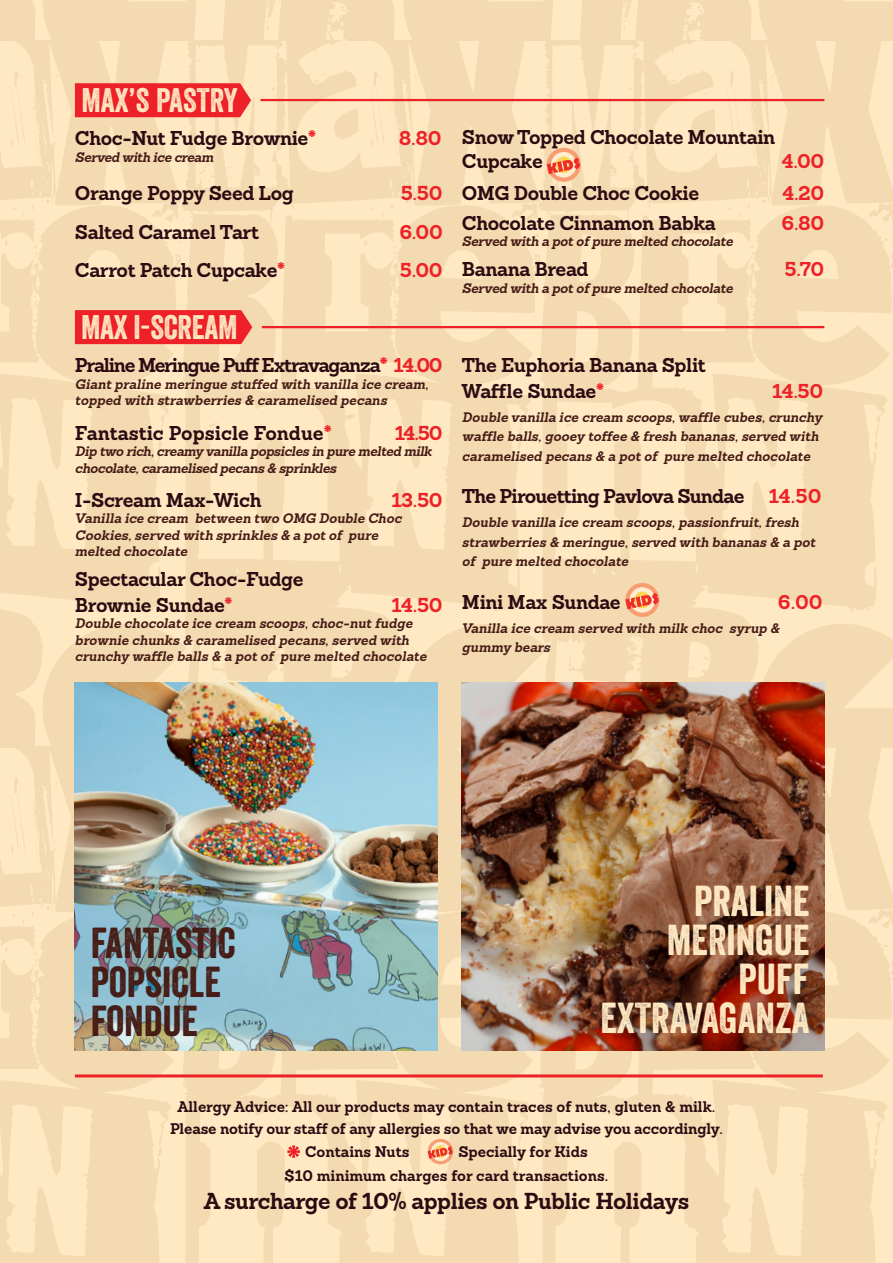
<style>
.page{position:relative;width:893px;height:1263px;background:#fff}
.page>*{position:absolute;margin:0;border:0;box-sizing:border-box;transform-origin:0 0}
.t1{font:42px/39px "Veneer";color:#ffe9c3;text-align:right}
.t2{font:42px "Veneer";color:#461c16}
.t3{font:33px "Veneer";letter-spacing:-.005em;color:#ffe9c3}
.t4{font:700 22.5px "Sanchez";letter-spacing:-.02em;color:#2b0b11}
.t5{font:700 19.5px/25.5px "Sanchez";letter-spacing:-.02em;color:#2b0b11}
.t6{font:700 19.5px "Sanchez";letter-spacing:-.02em;color:#ed2127}
.t7{font:700 19.5px "Sanchez";letter-spacing:-.06em;color:#2b0b11}
.t8{font:700 19.5px "Sanchez";letter-spacing:-.04em;color:#2b0b11}
.t9{font:700 19.5px "Sanchez";color:#2b0b11}
.t10{font:700 15px "Sanchez";color:#2b0b11}
.t11{font:italic 700 13.5px/16.5px "Sanchez";color:#461c16}
.s1{color:#ed2127}
</style>
<div class="page">
<img style="left:0;top:0;width:893px;height:1263px">
<hr style="left:75px;top:1074px;width:748px;height:3px;background:#ed2127">
<p class="t3" style="left:82px;top:80px;width:158px">MAX’S PASTRY</p>
<p class="t5" style="left:75px;top:126px;width:243px">Choc-Nut Fudge Brownie<span class="s1">*</span></p>
<p class="t6" style="left:399px;top:125px;width:44px">8.80</p>
<p class="t11" style="left:75px;top:149px;width:143px">Served with ice cream</p>
<p class="t5" style="left:75px;top:181px;width:220px">Orange Poppy Seed Log</p>
<p class="t6" style="left:401px;top:180px;width:43px">5.50</p>
<p class="t5" style="left:75px;top:219px;width:186px">Salted Caramel Tart</p>
<p class="t6" style="left:399px;top:218px;width:45px">6.00</p>
<p class="t5" style="left:75px;top:258px;width:212px">Carrot Patch Cupcake<span class="s1">*</span></p>
<p class="t6" style="left:400px;top:257px;width:44px">5.00</p>
<p class="t3" style="left:81px;top:307px;width:158px">MAX I-SCREAM</p>
<p class="t7" style="left:75px;top:352px;width:369px">Praline Meringue Puff Extravaganza<span class="s1">* 14.00</span></p>
<p class="t11" style="left:75px;top:376px;width:358px">Giantpraline meringue stuffed with vanilla ice cream, topped with strawberries &amp; caramelised pecans</p>
<p class="t9" style="left:75px;top:419px;width:259px">Fantastic Popsicle Fondue<span class="s1">*</span></p>
<p class="t6" style="left:395px;top:419px;width:50px">14.50</p>
<p class="t11" style="left:75px;top:443px;width:362px">Dip two rich,creamy vanilla popsiclesin pure melted milk chocolate,caramelised pecans&amp; sprinkles</p>
<p class="t5" style="left:75px;top:487px;width:188px">I-Scream Max-Wich</p>
<p class="t6" style="left:391px;top:486px;width:53px">13.50</p>
<p class="t11" style="left:75px;top:510px;width:331px">Vanilla ice cream between two OMG Double Choc<br>Cookies,served with sprinkles &amp; a potof pure</p>
<p class="t11" style="left:75px;top:543px;width:117px">melted chocolate</p>
<p class="t5" style="left:75px;top:566px;width:230px">Spectacular Choc-Fudge</p>
<p class="t5" style="left:75px;top:592px;width:159px">Brownie Sundae<span class="s1">*</span></p>
<p class="t6" style="left:392px;top:591px;width:53px">14.50</p>
<p class="t11" style="left:75px;top:615px;width:356px">Double chocolate ice cream scoops,choc-nutfudge brownie chunks &amp; caramelised pecans,served with crunchy waffle balls &amp; a potof pure melted chocolate</p>
<p class="t5" style="left:462px;top:125px;width:315px">Snow Topped Chocolate Mountain</p>
<p class="t5" style="left:462px;top:149px;width:82px">Cupcake</p>
<p class="t6" style="left:782px;top:148px;width:44px">4.00</p>
<p class="t5" style="left:462px;top:180px;width:239px">OMG Double Choc Cookie</p>
<p class="t6" style="left:782px;top:179px;width:43px">4.20</p>
<p class="t5" style="left:462px;top:210px;width:255px">Chocolate Cinnamon Babka</p>
<p class="t6" style="left:782px;top:209px;width:44px">6.80</p>
<p class="t11" style="left:462px;top:233px;width:276px">Served with a potofpure melted chocolate</p>
<p class="t5" style="left:462px;top:257px;width:128px">Banana Bread</p>
<p class="t6" style="left:785px;top:256px;width:41px">5.70</p>
<p class="t11" style="left:462px;top:280px;width:276px">Served with a potofpure melted chocolate</p>
<p class="t5" style="left:462px;top:352px;width:245px">The Euphoria Banana Split<br>Waffle Sundae<span class="s1">*</span></p>
<p class="t6" style="left:772px;top:377px;width:53px">14.50</p>
<p class="t11" style="left:462px;top:407px;width:365px;line-height:19.5px">Double vanilla ice cream scoops,waffle cubes,crunchy waffle balls,gooey toffee &amp; fresh bananas,served with caramelised pecans &amp; a potof pure melted chocolate</p>
<p class="t8" style="left:462px;top:483px;width:361px">The Pirouetting Pavlova Sundae <span class="s1">14.50</span></p>
<p class="t11" style="left:462px;top:512px;width:358px;line-height:19.5px">Double vanilla ice cream scoops,passionfruit,fresh strawberries &amp; meringue,served with bananas &amp; a pot of pure melted chocolate</p>
<p class="t5" style="left:462px;top:589px;width:160px">Mini Max Sundae</p>
<p class="t6" style="left:778px;top:588px;width:46px">6.00</p>
<p class="t11" style="left:462px;top:618px;width:322px;line-height:19.5px">Vanilla ice cream served with milk choc syrup &amp; gummy bears</p>
<p class="t2" style="left:91px;top:917px;width:146px">FANTASTIC</p>
<p class="t2" style="left:91px;top:956px;width:132px">POPSICLE</p>
<p class="t2" style="left:91px;top:995px;width:109px">FONDUE</p>
<p class="t1" style="left:667px;top:881px;width:144px">PRALINE<br>MERINGUE<br>PUFF</p>
<p class="t1" style="left:601px;top:998px;width:210px">EXTRAVAGANZA</p>
<p class="t10" style="left:178px;top:1096px;width:539px">Allergy Advice: All our products may contain traces of nuts, gluten &amp; milk.</p>
<p class="t10" style="left:170px;top:1118px;width:554px">Please notify our staff of any allergies so that we may advise you accordingly.</p>
<p class="t10" style="left:305px;top:1141px;width:106px">Contains Nuts</p>
<p class="t10" style="left:458px;top:1141px;width:131px">Specially for Kids</p>
<p class="t10" style="left:285px;top:1165px;width:325px">$10 minimum charges for card transactions.</p>
<p class="t4" style="left:204px;top:1185px;width:487px">A surcharge of 10% applies on Public Holidays</p>
</div>
